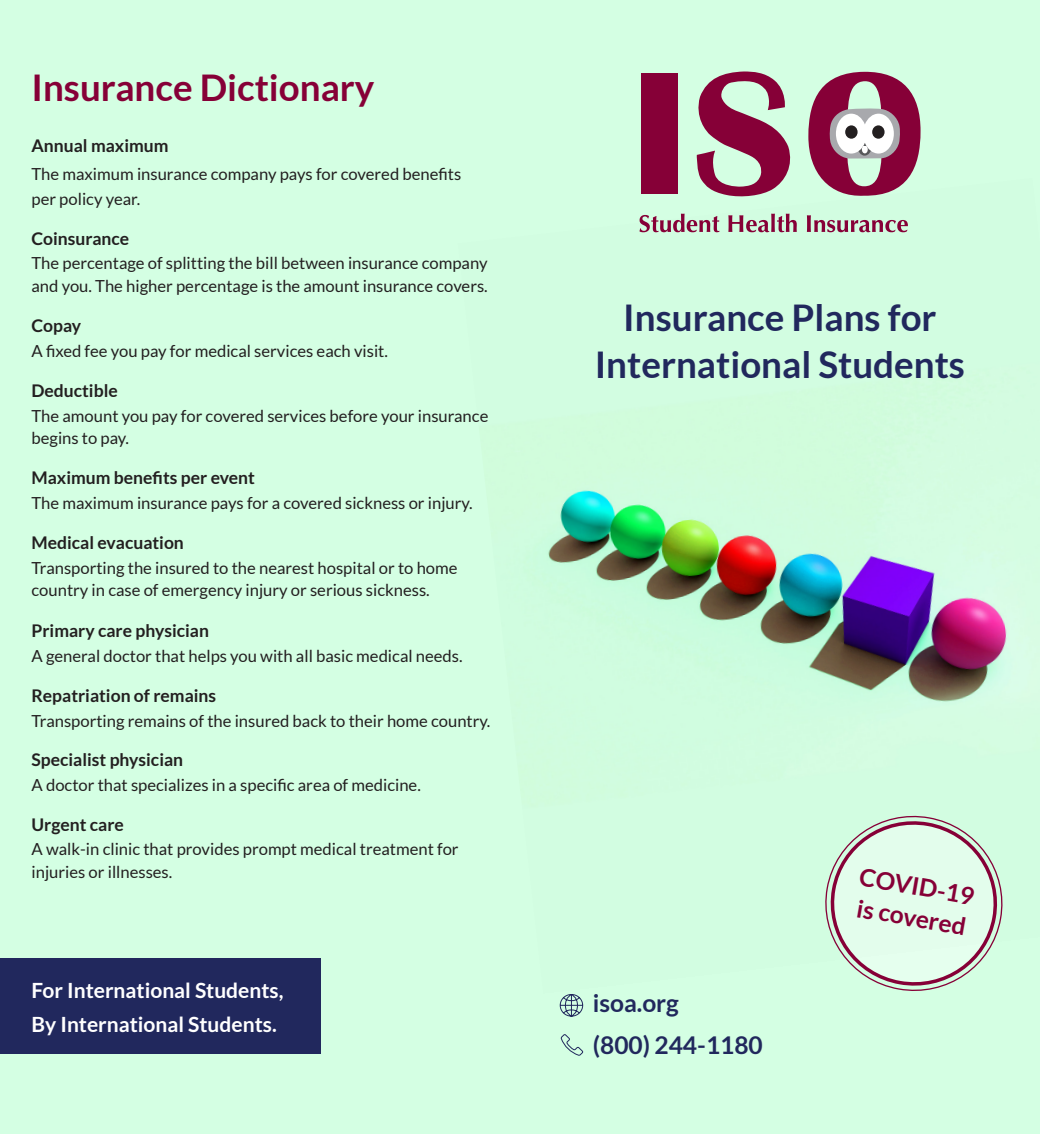
<style>
.page{position:relative;width:1040px;height:1134px;background:#d4ffe3}
.page>*{position:absolute;margin:0;border:0;box-sizing:border-box;transform-origin:0 0}
.t1{font:700 36.75px "Lato";color:#21285d}
.t2{font:700 36.75px "Lato";color:#860037}
.t3{font:700 24.5px "Lato";color:#21285d}
.t4{font:700 24.5px/31.5px "Lato";color:#860037}
.t5{font:700 21px/33.2px "Lato";color:#fff}
.t6{font:700 17.5px "Lato";color:#231f20}
.t7{font:16.62px/22.8px "Lato";color:#231f20}
</style>
<div class="page">
<img style="left:545px;top:213px;width:462px;height:489px">
<div style="left:0;top:959px;width:321px;height:95px;background:#21285d"></div>
<div style="left:641px;top:74px;width:37px;height:120px;background:#860037"></div>
<svg style="left:696px;top:71px;width:95px;height:126px"></svg>
<svg style="left:808px;top:71px;width:112px;height:125px"></svg>
<div style="left:845px;top:125px;width:12px;height:14px;background:#231f20;border-radius:50%"></div>
<div style="left:872px;top:125px;width:12px;height:14px;background:#231f20;border-radius:50%"></div>
<svg style="left:639px;top:214px;width:80px;height:18px"></svg>
<svg style="left:728px;top:214px;width:68px;height:18px"></svg>
<svg style="left:807px;top:215px;width:100px;height:17px"></svg>
<svg style="left:825px;top:815px;width:178px;height:176px"></svg>
<svg style="left:560px;top:1034px;width:24px;height:22px"></svg>
<svg style="left:559px;top:994px;width:24px;height:23px"></svg>
<p class="t2" style="left:32px;top:67px;width:344px">Insurance Dictionary</p>
<p class="t6" style="left:32px;top:135px;width:139px">Annual maximum</p>
<p class="t7" style="left:32px;top:162px;width:431px;line-height:24.5px">The maximum insurance company pays for covered benefits per policy year.</p>
<p class="t6" style="left:32px;top:228px;width:99px">Coinsurance</p>
<p class="t7" style="left:32px;top:252px;width:458px">The percentage of splitting the bill between insurance company and you. The higher percentage is the amount insurance covers.</p>
<p class="t6" style="left:32px;top:316px;width:51px">Copay</p>
<p class="t7" style="left:32px;top:339px;width:358px">A fixed fee you pay for medical services each visit.</p>
<p class="t6" style="left:32px;top:380px;width:88px">Deductible</p>
<p class="t7" style="left:32px;top:404px;width:458px">The amount you pay for covered services before your insurance begins to pay.</p>
<p class="t6" style="left:32px;top:468px;width:225px">Maximum benefits per event</p>
<p class="t7" style="left:32px;top:491px;width:442px">The maximum insurance pays for a covered sickness or injury.</p>
<p class="t6" style="left:32px;top:533px;width:154px">Medical evacuation</p>
<p class="t7" style="left:32px;top:556px;width:427px">Transporting the insured to the nearest hospital or to home country in case of emergency injury or serious sickness.</p>
<p class="t6" style="left:32px;top:621px;width:179px">Primary care physician</p>
<p class="t7" style="left:32px;top:644px;width:432px">A general doctor that helps you with all basic medical needs.</p>
<p class="t6" style="left:32px;top:686px;width:186px">Repatriation of remains</p>
<p class="t7" style="left:32px;top:709px;width:460px">Transporting remains of the insured back to their home country.</p>
<p class="t6" style="left:32px;top:749px;width:153px">Specialist physician</p>
<p class="t7" style="left:32px;top:773px;width:391px">A doctor that specializes in a specific area of medicine.</p>
<p class="t6" style="left:32px;top:814px;width:94px">Urgent care</p>
<p class="t7" style="left:32px;top:838px;width:428px">A walk-in clinic that provides prompt medical treatment for injuries or illnesses.</p>
<p class="t1" style="left:623px;top:297px;width:315px">Insurance Plans for</p>
<p class="t1" style="left:594px;top:344px;width:372px">International Students</p>
<p class="t4" style="left:862px;top:860px;width:117px;rotate:10deg">COVID-19 is covered</p>
<p class="t5" style="left:32px;top:974px;width:253px">For International Students,<br>By International Students.</p>
<p class="t3" style="left:592px;top:989px;width:88px">isoa.org</p>
<p class="t3" style="left:592px;top:1031px;width:172px">(800) 244-1180</p>
</div>
